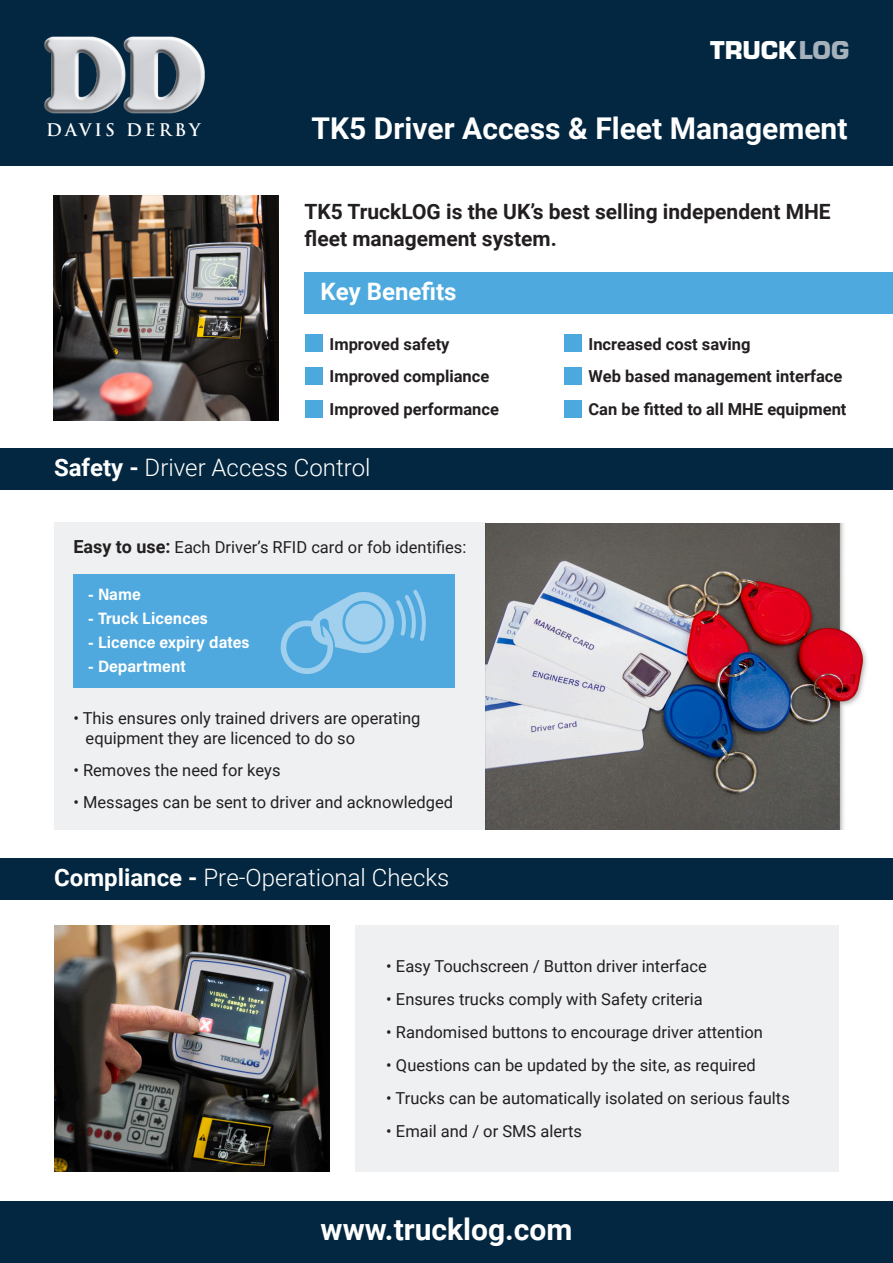
<style>
.page{position:relative;width:893px;height:1263px;background:#fff}
.page>*{position:absolute;margin:0;border:0;box-sizing:border-box;transform-origin:0 0}
.t1{font:700 30px "Roboto";color:#fff}
.t2{font:900 26.85px "Eurostile";color:#fff}
.t3{font:300 24px "Roboto";color:#fff}
.t4{font:700 24px "Roboto";color:#fff}
.t5{font:700 21px/27px "Roboto";color:#231f20}
.t6{font:700 16.95px "Trajan Pro";letter-spacing:.18em;color:#fff}
.t7{font:16.5px/19.5px "Roboto";color:#231f20}
.t8{font:700 16.5px "Roboto";color:#231f20}
.t9{font:16.5px "Acumin Variable Concept";color:#fff}
.s1{font-weight:700}
.s2{font-weight:700;font-size:18px}
</style>
<div class="page">
<div style="left:355px;top:925px;width:484px;height:247px;background:#eef0f2"></div>
<div style="left:54px;top:523px;width:432px;height:307px;background:#eef0f2"></div>
<div style="left:0;top:1201px;width:893px;height:62px;background:#032740"></div>
<div style="left:0;top:0;width:893px;height:166px;background:#032740"></div>
<img style="left:44px;top:36px;width:161px;height:78px">
<div style="left:304px;top:272px;width:589px;height:41px;background:#4da9de"></div>
<div style="left:306px;top:335px;width:17px;height:17px;background:#4ba9de"></div>
<div style="left:306px;top:368px;width:17px;height:17px;background:#4ba9de"></div>
<div style="left:564px;top:400px;width:17px;height:17px;background:#4ba9de"></div>
<div style="left:564px;top:335px;width:17px;height:17px;background:#4ba9de"></div>
<div style="left:564px;top:368px;width:17px;height:17px;background:#4ba9de"></div>
<div style="left:306px;top:400px;width:17px;height:17px;background:#4ba9de"></div>
<img style="left:54px;top:195px;width:225px;height:225px">
<div style="left:0;top:448px;width:893px;height:42px;background:#032740"></div>
<div style="left:0;top:858px;width:893px;height:41px;background:#032740"></div>
<div style="left:73px;top:574px;width:382px;height:114px;background:#50a9de"></div>
<svg style="left:280px;top:590px;width:146px;height:84px"></svg>
<img style="left:55px;top:925px;width:274px;height:247px">
<img style="left:486px;top:523px;width:381px;height:306px">
<p class="t2" style="left:710px;top:31px;width:141px">TRUCKLOG</p>
<p class="t6" style="left:46px;top:120px;width:156px">DAVIS DERBY</p>
<p class="t1" style="left:312px;top:107px;width:537px">TK5 Driver Access &amp; Fleet Management</p>
<p class="t5" style="left:304px;top:197px;width:528px">TK5 TruckLOG is the UK’s best selling independent MHE fleet management system.</p>
<p class="t4" style="left:320px;top:275px;width:138px">Key Benefits</p>
<p class="t8" style="left:330px;top:332px;width:121px">Improved safety</p>
<p class="t8" style="left:330px;top:365px;width:161px">Improved compliance</p>
<p class="t8" style="left:330px;top:397px;width:171px">Improved performance</p>
<p class="t8" style="left:588px;top:332px;width:163px">Increased cost saving</p>
<p class="t8" style="left:588px;top:365px;width:255px">Web based management interface</p>
<p class="t8" style="left:588px;top:397px;width:259px">Can be fitted to all MHE equipment</p>
<p class="t3" style="left:54px;top:451px;width:318px"><span class="s1">Safety -</span> Driver Access Control</p>
<p class="t7" style="left:73px;top:537px;width:395px"><span class="s2">Easy to use:</span> Each Driver’s RFID card or fob identifies:</p>
<p class="t9" style="left:88px;top:583px;width:54px">- Name</p>
<p class="t9" style="left:88px;top:607px;width:121px">- Truck Licences</p>
<p class="t9" style="left:88px;top:631px;width:163px">- Licence expiry dates</p>
<p class="t9" style="left:88px;top:655px;width:99px">- Department</p>
<p class="t7" style="left:86px;top:708px;width:336px;text-indent:-12px">• This ensures only trained drivers are operating equipment they are licenced to do so</p>
<p class="t7" style="left:73px;top:759px;width:209px">• Removes the need for keys</p>
<p class="t7" style="left:73px;top:792px;width:381px">• Messages can be sent to driver and acknowledged</p>
<p class="t3" style="left:54px;top:860px;width:397px"><span class="s1">Compliance -</span> Pre-Operational Checks</p>
<p class="t7" style="left:386px;top:955px;width:322px">• Easy Touchscreen / Button driver interface</p>
<p class="t7" style="left:386px;top:988px;width:318px">• Ensures trucks comply with Safety criteria</p>
<p class="t7" style="left:386px;top:1021px;width:378px">• Randomised buttons to encourage driver attention</p>
<p class="t7" style="left:386px;top:1054px;width:371px">• Questions can be updated by the site, as required</p>
<p class="t7" style="left:386px;top:1087px;width:405px">• Trucks can be automatically isolated on serious faults</p>
<p class="t7" style="left:386px;top:1120px;width:197px">• Email and / or SMS alerts</p>
<p class="t1" style="left:321px;top:1208px;width:253px">www.trucklog.com</p>
</div>
